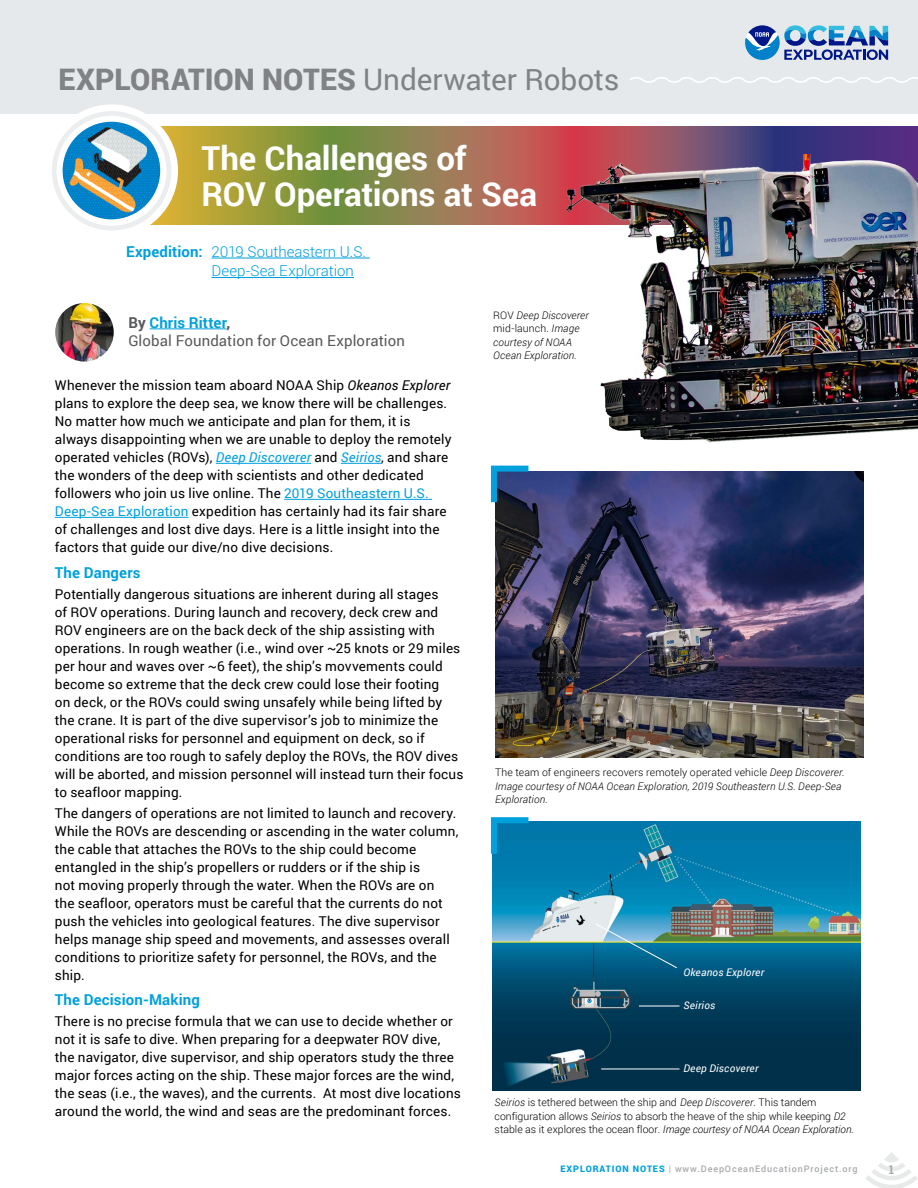
<style>
.page{position:relative;width:918px;height:1188px;background:#fff}
.page>*{position:absolute;margin:0;border:0;box-sizing:border-box;transform-origin:0 0}
.t1{font:700 33px/36px "Roboto";letter-spacing:-.005em;color:#fff}
.Body_copy{font:900 29.7px "Roboto";color:#808285}
.Page_Header{font:300 15px/19.5px "Roboto";color:#00a0dd}
.Body_Copy{font:15px/18px "Roboto";letter-spacing:.005em;color:#58595b}
.Body_Subheads{font:700 15px "Roboto";letter-spacing:.01em;color:#00a0dd}
.Body_Copy-2{font:13.5px/18px "Roboto";letter-spacing:.01em;color:#000}
.t2{font:700 12px "Roboto Slab";color:#a7a9ac}
.Photo_captions{font:italic 300 10.5px/13.5px "Roboto";letter-spacing:.015em;color:#000}
.Photo_captions-2{font:300 10.5px/13.5px "Roboto";color:#000}
.Photo_captions-3{font:italic 10.5px "Roboto";letter-spacing:.025em;color:#fff}
.t3{font:500 9px "Roboto";letter-spacing:.1em;color:#a7a9ac}
.s1{font-weight:400}
.s2{font-weight:700}
.s3{font-weight:700;color:#00a0dd}
.s4{font-style:italic}
.s5{font-style:italic;color:#00a0dd}
.s6{color:#00a0dd}
.s7{font-style:normal}
.s8{font-weight:900;color:#00a0dd}
</style>
<div class="page">
<div style="left:0;top:0;width:918px;height:114px;background:#e6e9eb"></div>
<svg style="left:152px;top:126px;width:766px;height:98px;background:#947850"></svg>
<div style="left:45px;top:104px;width:133px;height:133px;background:#fff;border-radius:50%"></div>
<svg style="left:54px;top:113px;width:115px;height:115px"></svg>
<div style="left:52px;top:111px;width:119px;height:120px;border:5px solid #ebedee;border-radius:50%"></div>
<img style="left:63px;top:122px;width:97px;height:97px">
<hr style="left:150px;top:329px;width:76px;height:1px;background:#00a0dd">
<img style="left:55px;top:303px;width:59px;height:59px;border-radius:29px">
<hr style="left:216px;top:463px;width:95px;height:1px;background:#00a0dd">
<hr style="left:341px;top:463px;width:40px;height:1px;background:#00a0dd">
<hr style="left:284px;top:499px;width:148px;height:1px;background:#00a0dd">
<hr style="left:55px;top:517px;width:134px;height:1px;background:#00a0dd">
<img style="left:496px;top:471px;width:368px;height:286px">
<svg style="left:490px;top:465px;width:44px;height:43px;background:#305a89"></svg>
<img style="left:493px;top:822px;width:368px;height:268px">
<svg style="left:490px;top:817px;width:44px;height:43px;background:#0a86b9"></svg>
<svg style="left:595px;top:923px;width:83px;height:46px;background:#3d8ba7"></svg>
<hr style="left:639px;top:1006px;width:41px;height:1px;background:#fff">
<hr style="left:601px;top:1069px;width:78px;height:1px;background:#fff">
<svg style="left:630px;top:77px;width:288px;height:6px"></svg>
<hr style="left:212px;top:258px;width:158px;height:1px;background:#00a0dd">
<hr style="left:212px;top:277px;width:142px;height:1px;background:#00a0dd">
<svg style="left:865px;top:1152px;width:53px;height:36px"></svg>
<img style="left:553px;top:155px;width:365px;height:382px">
<svg style="left:745px;top:25px;width:143px;height:35px"></svg>
<p class="Body_copy" style="left:58px;top:59px;width:562px">EXPLORATION NOTES <span class="s1">Underwater Robots</span></p>
<p class="t1" style="left:202px;top:139px;width:337px">The Challenges of<br>ROV Operations at Sea</p>
<p class="Page_Header" style="left:212px;top:241px;width:156px;text-indent:-86px"><span class="s2">Expedition:</span> 2019 Southeastern U.S.<br>Deep-Sea Exploration</p>
<p class="Body_Copy" style="left:128px;top:313px;width:278px"><span class="s2">By</span> <span class="s3">Chris Ritter</span><span class="s2">,<br></span>Global Foundation for Ocean Exploration</p>
<p class="Body_Copy-2" style="left:55px;top:376px;width:398px">Whenever the mission team aboard NOAA Ship <span class="s4">Okeanos Explorer </span>plans to explore the deep sea, we know there will be challenges.<br>No matter how much we anticipate and plan for them, it is always disappointing when we are unable to deploy the remotely operated vehicles (ROVs), <span class="s5">Deep Discoverer</span> and <span class="s5">Seirios</span>, and share the wonders of the deep with scientists and other dedicated followers who join us live online. The <span class="s6">2019 Southeastern U.S.<br>Deep-Sea Exploration</span> expedition has certainly had its fair share of challenges and lost dive days. Here is a little insight into the factors that guide our dive/no dive decisions.</p>
<p class="Body_Subheads" style="left:55px;top:562px;width:87px">The Dangers</p>
<p class="Body_Copy-2" style="left:55px;top:585px;width:410px">Potentially dangerous situations are inherent during all stages<br>of ROV operations. During launch and recovery, deck crew and ROV engineers are on the back deck of the ship assisting with operations. In rough weather (i.e., wind over ~25 knots or 29 miles per hour and waves over ~6 feet), the ship’s movvements could become so extreme that the deck crew could lose their footing<br>on deck, or the ROVs could swing unsafely while being lifted by the crane. It is part of the dive supervisor’s job to minimize the operational risks for personnel and equipment on deck, so if conditions are too rough to safely deploy the ROVs, the ROV dives will be aborted, and mission personnel will instead turn their focus to seafloor mapping.</p>
<p class="Body_Copy-2" style="left:55px;top:803px;width:405px">The dangers of operations are not limited to launch and recovery.<br>While the ROVs are descending or ascending in the water column, the cable that attaches the ROVs to the ship could become entangled in the ship’s propellers or rudders or if the ship is<br>not moving properly through the water. When the ROVs are on<br>the seafloor, operators must be careful that the currents do not push the vehicles into geological features. The dive supervisor helps manage ship speed and movements, and assesses overall conditions to prioritize safety for personnel, the ROVs, and the ship.</p>
<p class="Body_Subheads" style="left:55px;top:989px;width:147px">The Decision-Making</p>
<p class="Body_Copy-2" style="left:55px;top:1012px;width:407px">There is no precise formula that we can use to decide whether or not it is safe to dive. When preparing for a deepwater ROV dive, the navigator, dive supervisor, and ship operators study the three major forces acting on the ship. These major forces are the wind, the seas (i.e., the waves), and the currents. At most dive locations around the world, the wind and seas are the predominant forces.</p>
<p class="Photo_captions" style="left:493px;top:308px;width:97px"><span class="s7">ROV</span> Deep Discoverer <span class="s7">mid-launch.</span> Image courtesy of NOAA<br>Ocean Exploration.</p>
<p class="Photo_captions" style="left:495px;top:765px;width:351px"><span class="s7">The team of engineers recovers remotely operated vehicle</span> Deep Discoverer<span class="s7">.<br></span>Image courtesy of NOAA Ocean Exploration, 2019 Southeastern U.S. Deep-Sea<br>Exploration.</p>
<p class="Photo_captions-3" style="left:683px;top:964px;width:82px">Okeanos Explorer</p>
<p class="Photo_captions-3" style="left:683px;top:997px;width:33px">Seirios</p>
<p class="Photo_captions-3" style="left:683px;top:1060px;width:77px">Deep Discoverer</p>
<p class="Photo_captions-2" style="left:495px;top:1096px;width:361px"><span class="s4">Seirios</span> is tethered between the ship and <span class="s4">Deep Discoverer</span>. This tandem configuration allows <span class="s4">Seirios</span> to absorb the heave of the ship while keeping <span class="s4">D2 </span>stable as it explores the ocean floor. <span class="s4">Image courtesy of NOAA Ocean Exploration.</span></p>
<p class="t3" style="left:561px;top:1162px;width:299px"><span class="s8">EXPLORATION NOTES</span> | www.DeepOceanEducationProject.org</p>
<p class="t2" style="left:889px;top:1161px;width:7px">1</p>
</div>
